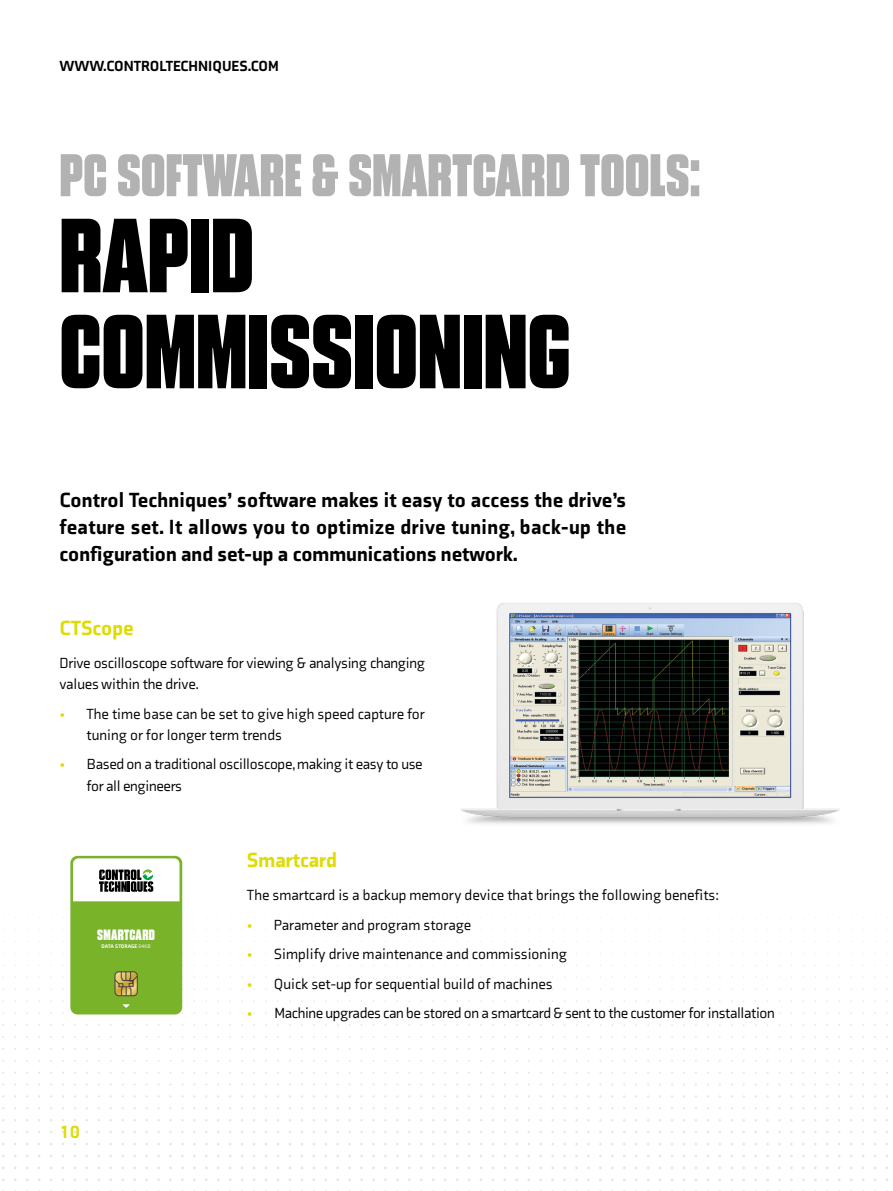
<style>
.page{position:relative;width:893px;height:1191px;background:#fff}
.page>*{position:absolute;margin:0;border:0;box-sizing:border-box;transform-origin:0 0}
.t1{font:105px/96px "Blunt Con";color:#000}
.t2{font:60px "Blunt Con";color:#b3b2b2}
.t3{font:900 21px/27px "Axia";color:#000;text-align:justify}
.t4{font:900 21px "Axia";color:#dedc00}
.t5{font:900 18px "Axia";color:#dedc00}
.t6{font:15px/21px "Axia";color:#000}
.t7{font:15px/21px "Axia";letter-spacing:-.02em;color:#000}
.t8{font:15px "Axia";letter-spacing:-.025em;color:#000}
.t9{font:900 15px "Axia";color:#000}
.t10{font:15px "Blunt Con";letter-spacing:.02em;color:#fff}
.t11{font:900 5.25px "Axia";letter-spacing:-.005em;color:#fff}
.s1{color:#dedc00}
.s2{font-weight:400}
</style>
<div class="page">
<img style="left:461px;top:603px;width:379px;height:221px">
<div style="left:70px;top:856px;width:112px;height:158px;background:#79b32a;border-radius:7px"></div>
<svg style="left:114px;top:971px;width:24px;height:37px"></svg>
<svg style="left:73px;top:858px;width:107px;height:43px;background:#f9fbf8"></svg>
<svg style="left:99px;top:869px;width:54px;height:22px"></svg>
<p class="t9" style="left:60px;top:56px;width:221px">WWW.CONTROLTECHNIQUES.COM</p>
<h2 class="t2" style="left:60px;top:148px;width:642px">PC SOFTWARE &amp; SMARTCARD TOOLS:</h2>
<h1 class="t1" style="left:60px;top:208px;width:513px">RAPID<br>COMMISSIONING</h1>
<h3 class="t3" style="left:60px;top:486px;width:568px">Control Techniques’ software makes it easy to access the drive’s feature set. It allows you to optimize drive tuning, back-up the configuration and set-up a communications network.</h3>
<h3 class="t4" style="left:60px;top:614px;width:75px">CTScope</h3>
<p class="t7" style="left:60px;top:653px;width:367px">Drive oscilloscope software for viewing &amp; analysing changing values within the drive.</p>
<p class="t6" style="left:87px;top:703px;width:340px;text-indent:-27px"><span class="s1">•</span> The time base can be set to give high speed capture for tuning or for longer term trends</p>
<p class="t7" style="left:87px;top:754px;width:338px;text-indent:-27px"><span class="s1">•</span> Based on a traditional oscilloscope, making it easy to use for all engineers</p>
<p class="t10" style="left:97px;top:927px;width:59px">SMARTCARD</p>
<p class="t11" style="left:102px;top:943px;width:51px">DATA STORAGE <span class="s2">64KB</span></p>
<p class="t5" style="left:60px;top:1121px;width:22px">10</p>
<h3 class="t4" style="left:247px;top:846px;width:91px">Smartcard</h3>
<p class="t6" style="left:247px;top:884px;width:474px">The smartcard is a backup memory device that brings the following benefits:</p>
<p class="t6" style="left:247px;top:914px;width:226px"><span class="s1">•</span> Parameter and program storage</p>
<p class="t6" style="left:247px;top:943px;width:322px"><span class="s1">•</span> Simplify drive maintenance and commissioning</p>
<p class="t6" style="left:247px;top:973px;width:307px"><span class="s1">•</span> Quick set-up for sequential build of machines</p>
<p class="t8" style="left:247px;top:1004px;width:529px"><span class="s1">•</span> Machine upgrades can be stored on a smartcard &amp; sent to the customer for installation</p>
</div>
